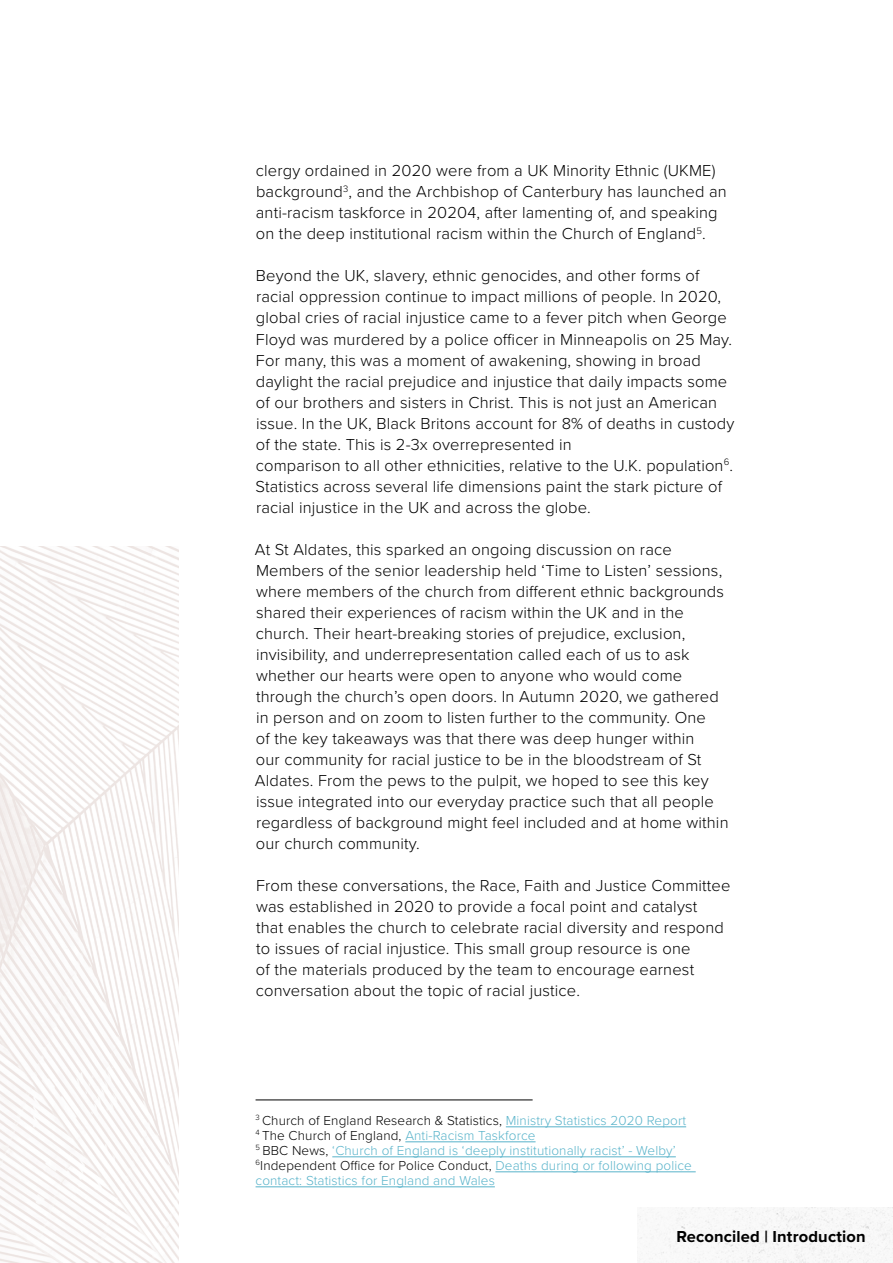
<style>
.page{position:relative;width:893px;height:1263px;background:#fff}
.page>*{position:absolute;margin:0;border:0;box-sizing:border-box;transform-origin:0 0}
.t1{font:300 16.5px/21px "Proxima Nova";letter-spacing:.01em;color:#000}
.t2{font:700 16.5px "Proxima Nova";letter-spacing:.01em;color:#000}
.t3{font:300 13.5px/15px "Proxima Nova";letter-spacing:.01em;color:#58b3ca}
.s1{color:#000}
</style>
<div class="page">
<img style="left:0;top:546px;width:179px;height:717px">
<hr style="left:506px;top:1126px;width:180px;height:1px;background:#58b3ca">
<hr style="left:405px;top:1141px;width:131px;height:1px;background:#58b3ca">
<hr style="left:332px;top:1156px;width:344px;height:1px;background:#58b3ca">
<hr style="left:495px;top:1171px;width:201px;height:1px;background:#58b3ca">
<hr style="left:256px;top:1186px;width:239px;height:1px;background:#58b3ca">
<hr style="left:256px;top:1099px;width:277px;height:1px;background:#000">
<img style="left:637px;top:1207px;width:256px;height:56px">
<p class="t1" style="left:256px;top:160px;width:472px">clergy ordained in 2020 were from a UK Minority Ethnic (UKME) background<sup>3</sup>, and the Archbishop of Canterbury has launched an anti-racism taskforce in 20204, after lamenting of, and speaking on the deep institutional racism within the Church of England<sup>5</sup>.</p>
<p class="t1" style="left:256px;top:265px;width:480px">Beyond the UK, slavery, ethnic genocides, and other forms of racial oppression continue to impact millions of people. In 2020, global cries of racial injustice came to a fever pitch when George Floyd was murdered by a police officer in Minneapolis on 25 May.<br>For many, this was a moment of awakening, showing in broad daylight the racial prejudice and injustice that daily impacts some of our brothers and sisters in Christ. This is not just an American issue. In the UK, Black Britons account for 8% of deaths in custody of the state. This is 2-3x overrepresented in<br>comparison to all other ethnicities, relative to the U.K. population<sup>6</sup>.<br>Statistics across several life dimensions paint the stark picture of racial injustice in the UK and across the globe.</p>
<p class="t1" style="left:255px;top:538px;width:475px">At St Aldates, this sparked an ongoing discussion on race Members of the senior leadership held ‘Time to Listen’ sessions, where members of the church from different ethnic backgrounds shared their experiences of racism within the UK and in the church. Their heart-breaking stories of prejudice, exclusion, invisibility, and underrepresentation called each of us to ask whether our hearts were open to anyone who would come through the church’s open doors. In Autumn 2020, we gathered in person and on zoom to listen further to the community. One<br>of the key takeaways was that there was deep hunger within<br>our community for racial justice to be in the bloodstream of St Aldates. From the pews to the pulpit, we hoped to see this key issue integrated into our everyday practice such that all people regardless of background might feel included and at home within our church community.</p>
<p class="t1" style="left:256px;top:874px;width:476px">From these conversations, the Race, Faith and Justice Committee was established in 2020 to provide a focal point and catalyst<br>that enables the church to celebrate racial diversity and respond to issues of racial injustice. This small group resource is one<br>of the materials produced by the team to encourage earnest conversation about the topic of racial justice.</p>
<p class="t3" style="left:256px;top:1112px;width:438px"><sup>3</sup> <span class="s1">Church of England Research &amp; Statistics,</span> Ministry Statistics 2020 Report <sup>4</sup> <span class="s1">The Church of England,</span> Anti-Racism Taskforce<br><sup>5</sup> <span class="s1">BBC News,</span> ‘Church of England is ‘deeply institutionally racist’ - Welby’ <sup>6</sup><span class="s1">Independent Office for Police Conduct,</span> Deaths during or following police contact: Statistics for England and Wales</p>
<p class="t2" style="left:676px;top:1224px;width:191px">Reconciled | Introduction</p>
</div>
